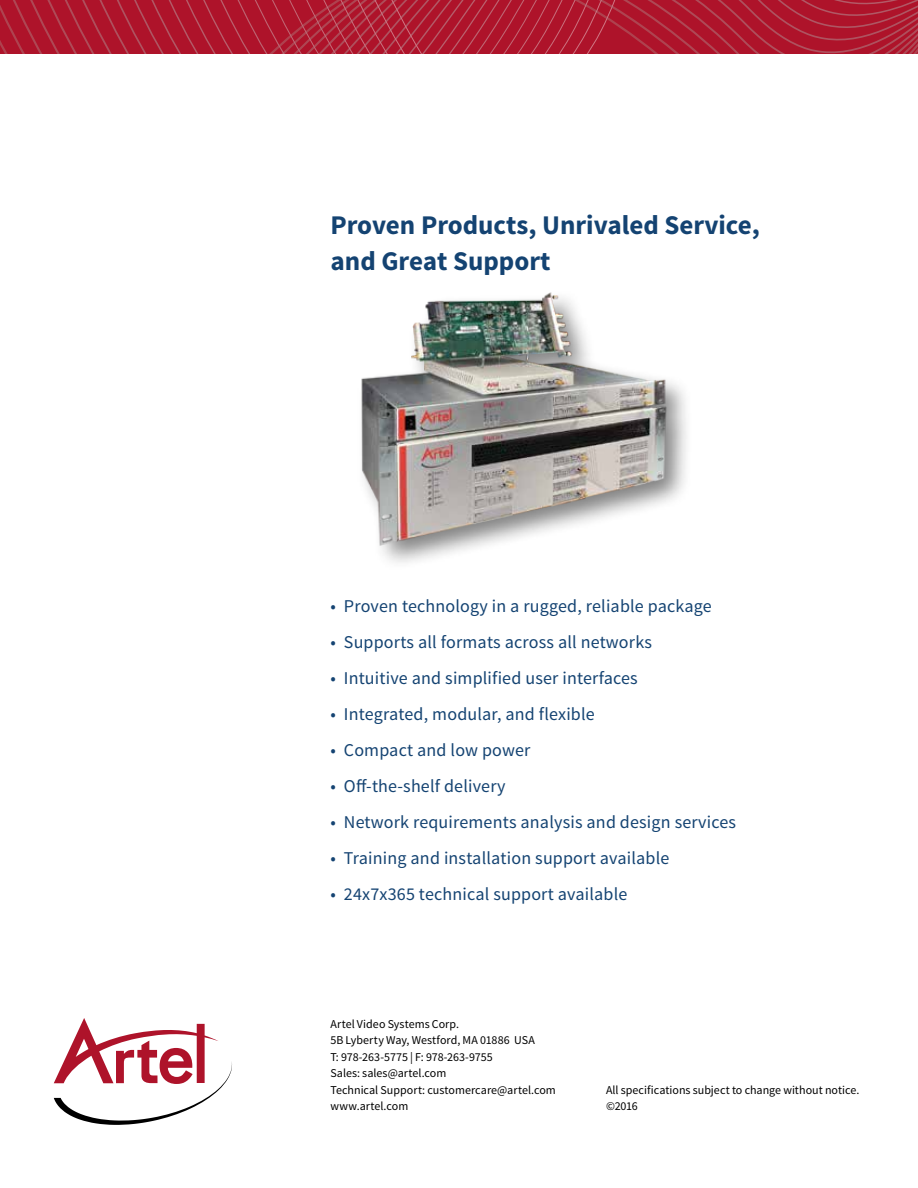
<style>
.page{position:relative;width:918px;height:1188px;background:#fff}
.page>*{position:absolute;margin:0;border:0;box-sizing:border-box;transform-origin:0 0}
.t1{font:700 27px/36px "Source Sans Pro";color:#144372}
.t2{font:18px "Source Sans Pro";letter-spacing:.01em;color:#144372}
.t3{font:12px/16.5px "Source Sans Pro";color:#000}
</style>
<div class="page">
<img style="left:361px;top:292px;width:323px;height:270px">
<svg style="left:54px;top:1018px;width:178px;height:107px"></svg>
<svg style="left:0;top:0;width:918px;height:54px;background:#ae1c32"></svg>
<h1 class="t1" style="left:330px;top:208px;width:431px">Proven Products, Unrivaled Service, and Great Support</h1>
<p class="t2" style="left:330px;top:595px;width:383px">• Proven technology in a rugged, reliable package</p>
<p class="t2" style="left:330px;top:631px;width:323px">• Supports all formats across all networks</p>
<p class="t2" style="left:330px;top:667px;width:309px">• Intuitive and simplified user interfaces</p>
<p class="t2" style="left:330px;top:703px;width:266px">• Integrated, modular, and flexible</p>
<p class="t2" style="left:330px;top:739px;width:202px">• Compact and low power</p>
<p class="t2" style="left:330px;top:775px;width:177px">• Off-the-shelf delivery</p>
<p class="t2" style="left:330px;top:811px;width:407px">• Network requirements analysis and design services</p>
<p class="t2" style="left:330px;top:847px;width:340px">• Training and installation support available</p>
<p class="t2" style="left:330px;top:883px;width:298px">• 24x7x365 technical support available</p>
<p class="t3" style="left:330px;top:1015px;width:227px">Artel Video Systems Corp.<br>5B Lyberty Way, Westford, MA 01886 USA<br>T: 978-263-5775 | F: 978-263-9755<br>Sales: sales@artel.com<br>Technical Support: customercare@artel.com www.artel.com</p>
<p class="t3" style="left:606px;top:1082px;width:255px">All specifications subject to change without notice. ©2016</p>
</div>
